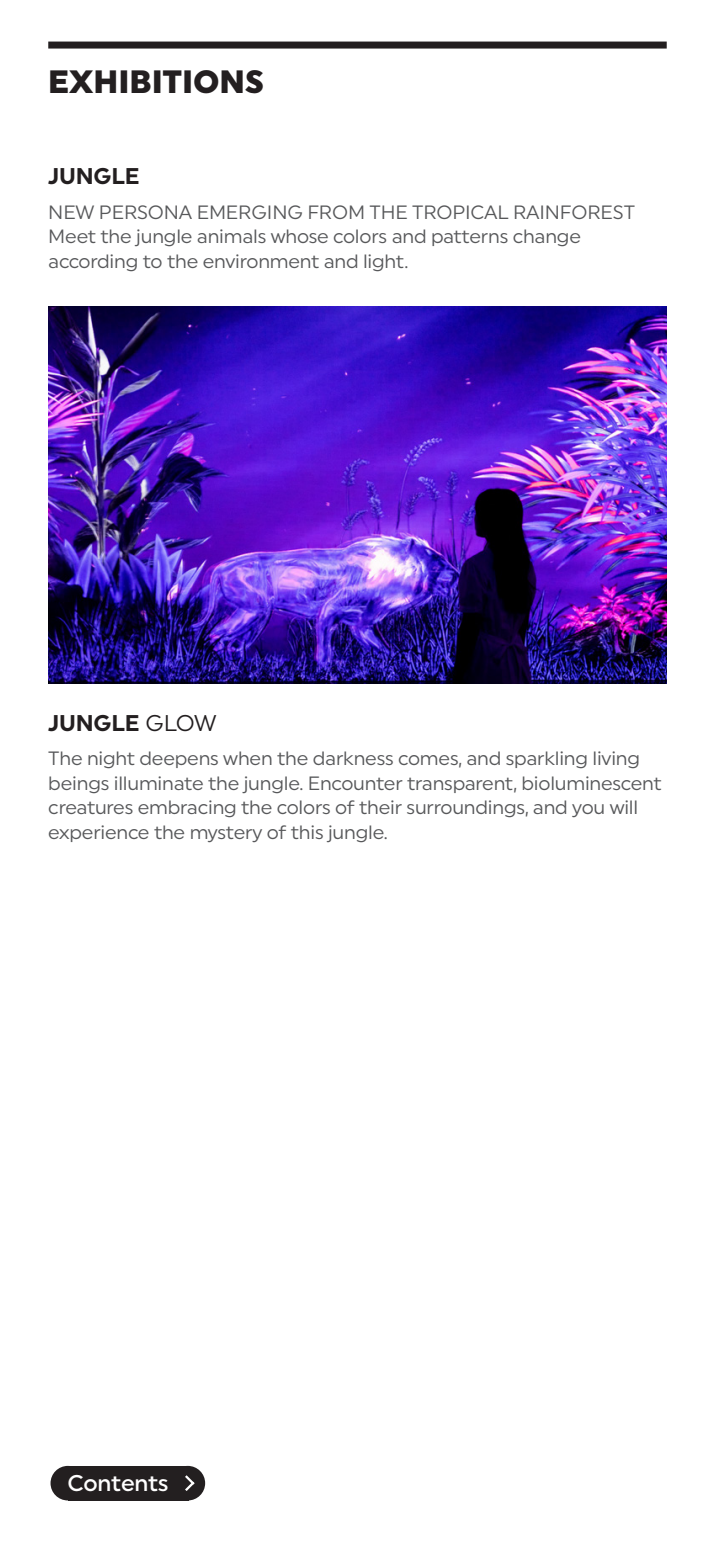
<style>
.page{position:relative;width:715px;height:1550px;background:#fff}
.page>*{position:absolute;margin:0;border:0;box-sizing:border-box;transform-origin:0 0}
.t1{font:900 32.2px "Uniform";color:#231f20}
.t2{font:700 22.75px "Uniform";letter-spacing:-.01em;color:#231f20}
.t3{font:500 22.75px "Uniform";letter-spacing:-.01em;color:#fff}
.t4{font:19.25px/24.5px "Uniform";letter-spacing:-.01em;color:#57585a}
.s1{font-weight:400}
</style>
<div class="page">
<div style="left:48px;top:42px;width:619px;height:7px;background:#231f20"></div>
<img style="left:48px;top:307px;width:619px;height:377px">
<div style="left:68px;top:1466px;width:120px;height:34px;background:#231f20"></div>
<div style="left:171px;top:1466px;width:34px;height:34px;background:#231f20;border-radius:50%"></div>
<div style="left:51px;top:1466px;width:34px;height:34px;background:#231f20;border-radius:50%"></div>
<svg style="left:185px;top:1475px;width:10px;height:16px"></svg>
<p class="t1" style="left:48px;top:63px;width:217px">EXHIBITIONS</p>
<p class="t2" style="left:48px;top:163px;width:93px">JUNGLE</p>
<p class="t4" style="left:48px;top:200px;width:588px">NEW PERSONA EMERGING FROM THE TROPICAL RAINFOREST</p>
<p class="t4" style="left:48px;top:224px;width:534px">Meet the jungle animals whose colors and patterns change according to the environment and light.</p>
<p class="t2" style="left:48px;top:709px;width:170px">JUNGLE <span class="s1">GLOW</span></p>
<p class="t4" style="left:48px;top:746px;width:615px">The night deepens when the darkness comes, and sparkling living beings illuminate the jungle. Encounter transparent, bioluminescent creatures embracing the colors of their surroundings, and you will experience the mystery of this jungle.</p>
<p class="t3" style="left:67px;top:1469px;width:103px">Contents</p>
</div>
